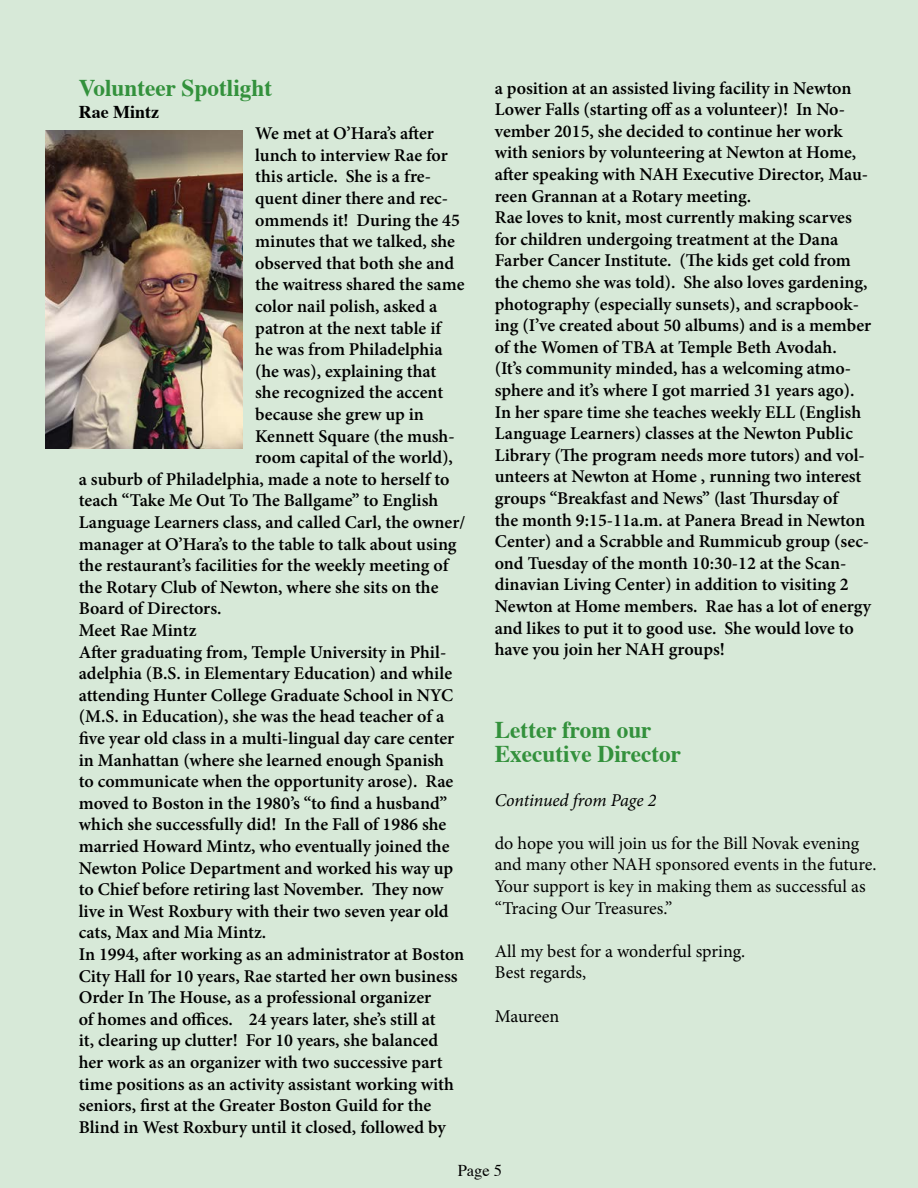
<style>
.page{position:relative;width:918px;height:1188px;background:#d7e9d8}
.page>*{position:absolute;margin:0;border:0;box-sizing:border-box;transform-origin:0 0}
.t1{font:700 24px/24px "Times";color:#33913c}
.t2{font:600 18px/21.6px "Minion Pro";color:#000}
.t3{font:18px/21.6px "Minion Pro";color:#000}
.t4{font:italic 18px "Minion Pro";letter-spacing:-.01em;color:#000}
.t5{font:700 18px "Times";color:#000}
.t6{font:16.5px "Times";color:#000}
</style>
<div class="page">
<img style="left:45px;top:130px;width:198px;height:318px">
<h1 class="t1" style="left:79px;top:73px;width:195px">Volunteer Spotlight</h1>
<p class="t5" style="left:79px;top:94px;width:82px">Rae Mintz</p>
<p class="t2" style="left:255px;top:123px;width:180px">We met at O’Hara’s after</p>
<p class="t2" style="left:255px;top:144px;width:194px">lunch to interview Rae for</p>
<p class="t2" style="left:255px;top:166px;width:177px">this article. She is a fre-</p>
<p class="t2" style="left:255px;top:187px;width:194px">quent diner there and rec-</p>
<p class="t2" style="left:255px;top:209px;width:206px">ommends it! During the 45</p>
<p class="t2" style="left:255px;top:231px;width:201px">minutes that we talked, she</p>
<p class="t2" style="left:255px;top:252px;width:201px">observed that both she and</p>
<p class="t2" style="left:255px;top:274px;width:211px">the waitress shared the same</p>
<p class="t2" style="left:255px;top:295px;width:184px">color nail polish, asked a</p>
<p class="t2" style="left:255px;top:317px;width:188px">patron at the next table if</p>
<p class="t2" style="left:255px;top:339px;width:189px">he was from Philadelphia</p>
<p class="t2" style="left:255px;top:360px;width:183px">(he was), explaining that</p>
<p class="t2" style="left:255px;top:382px;width:190px">she recognized the accent</p>
<p class="t2" style="left:255px;top:403px;width:170px">because she grew up in</p>
<p class="t2" style="left:255px;top:425px;width:201px">Kennett Square (the mush-</p>
<p class="t2" style="left:255px;top:447px;width:199px">room capital of the world),</p>
<p class="t2" style="left:79px;top:468px;width:372px">a suburb of Philadelphia, made a note to herself to</p>
<p class="t2" style="left:79px;top:490px;width:361px">teach “Take Me Out To The Ballgame” to English</p>
<p class="t2" style="left:79px;top:511px;width:388px">Language Learners class, and called Carl, the owner/</p>
<p class="t2" style="left:79px;top:533px;width:379px">manager at O’Hara’s to the table to talk about using</p>
<p class="t2" style="left:79px;top:555px;width:371px">the restaurant’s facilities for the weekly meeting of</p>
<p class="t2" style="left:79px;top:576px;width:361px">the Rotary Club of Newton, where she sits on the</p>
<p class="t2" style="left:79px;top:598px;width:144px">Board of Directors.</p>
<p class="t2" style="left:79px;top:619px;width:119px">Meet Rae Mintz</p>
<p class="t2" style="left:79px;top:641px;width:369px">After graduating from, Temple University in Phil-</p>
<p class="t2" style="left:79px;top:663px;width:375px">adelphia (B.S. in Elementary Education) and while</p>
<p class="t2" style="left:79px;top:684px;width:376px">attending Hunter College Graduate School in NYC</p>
<p class="t2" style="left:79px;top:706px;width:367px">(M.S. in Education), she was the head teacher of a</p>
<p class="t2" style="left:79px;top:727px;width:377px">five year old class in a multi-lingual day care center</p>
<p class="t2" style="left:79px;top:749px;width:367px">in Manhattan (where she learned enough Spanish</p>
<p class="t2" style="left:79px;top:771px;width:376px">to communicate when the opportunity arose). Rae</p>
<p class="t2" style="left:79px;top:792px;width:370px">moved to Boston in the 1980’s “to find a husband”</p>
<p class="t2" style="left:79px;top:814px;width:369px">which she successfully did! In the Fall of 1986 she</p>
<p class="t2" style="left:79px;top:835px;width:372px">married Howard Mintz, who eventually joined the</p>
<p class="t2" style="left:79px;top:857px;width:376px">Newton Police Department and worked his way up</p>
<p class="t2" style="left:79px;top:879px;width:366px">to Chief before retiring last November. They now</p>
<p class="t2" style="left:79px;top:900px;width:371px">live in West Roxbury with their two seven year old</p>
<p class="t2" style="left:79px;top:922px;width:189px">cats, Max and Mia Mintz.</p>
<p class="t2" style="left:79px;top:943px;width:387px">In 1994, after working as an administrator at Boston</p>
<p class="t2" style="left:79px;top:965px;width:380px">City Hall for 10 years, Rae started her own business</p>
<p class="t2" style="left:79px;top:987px;width:354px">Order In The House, as a professional organizer</p>
<p class="t2" style="left:79px;top:1008px;width:358px">of homes and offices. 24 years later, she’s still at</p>
<p class="t2" style="left:79px;top:1030px;width:361px">it, clearing up clutter! For 10 years, she balanced</p>
<p class="t2" style="left:79px;top:1051px;width:365px">her work as an organizer with two successive part</p>
<p class="t2" style="left:79px;top:1073px;width:377px">time positions as an activity assistant working with</p>
<p class="t2" style="left:79px;top:1095px;width:354px">seniors, first at the Greater Boston Guild for the</p>
<p class="t2" style="left:79px;top:1116px;width:368px">Blind in West Roxbury until it closed, followed by</p>
<p class="t2" style="left:495px;top:77px;width:378px">a position at an assisted living facility in Newton Lower Falls (starting off as a volunteer)! In No&shy;vember 2015, she decided to continue her work with seniors by volunteering at Newton at Home, after speaking with NAH Executive Director, Mau&shy;reen Grannan at a Rotary meeting.<br>Rae loves to knit, most currently making scarves for children undergoing treatment at the Dana Farber Cancer Institute. (The kids get cold from the chemo she was told). She also loves gardening, photography (especially sunsets), and scrapbook&shy;ing (I’ve created about 50 albums) and is a member of the Women of TBA at Temple Beth Avodah.<br>(It’s community minded, has a welcoming atmo&shy;sphere and it’s where I got married 31 years ago).<br>In her spare time she teaches weekly ELL (English Language Learners) classes at the Newton Public Library (The program needs more tutors) and vol&shy;unteers at Newton at Home , running two interest groups “Breakfast and News” (last Thursday of<br>the month 9:15-11a.m. at Panera Bread in Newton Center) and a Scrabble and Rummicub group (sec&shy;ond Tuesday of the month 10:30-12 at the Scan&shy;dinavian Living Center) in addition to visiting 2<br>Newton at Home members. Rae has a lot of energy and likes to put it to good use. She would love to have you join her NAH groups!</p>
<h1 class="t1" style="left:495px;top:716px;width:188px">Letter from our<br>Executive Director</h1>
<p class="t4" style="left:495px;top:788px;width:163px">Continued from Page 2</p>
<p class="t3" style="left:495px;top:832px;width:383px">do hope you will join us for the Bill Novak evening and many other NAH sponsored events in the future.<br>Your support is key in making them as successful as “Tracing Our Treasures.”</p>
<p class="t3" style="left:495px;top:940px;width:252px">All my best for a wonderful spring.<br>Best regards,</p>
<p class="t3" style="left:495px;top:1005px;width:66px">Maureen</p>
<p class="t6" style="left:458px;top:1155px;width:46px">Page 5</p>
</div>
